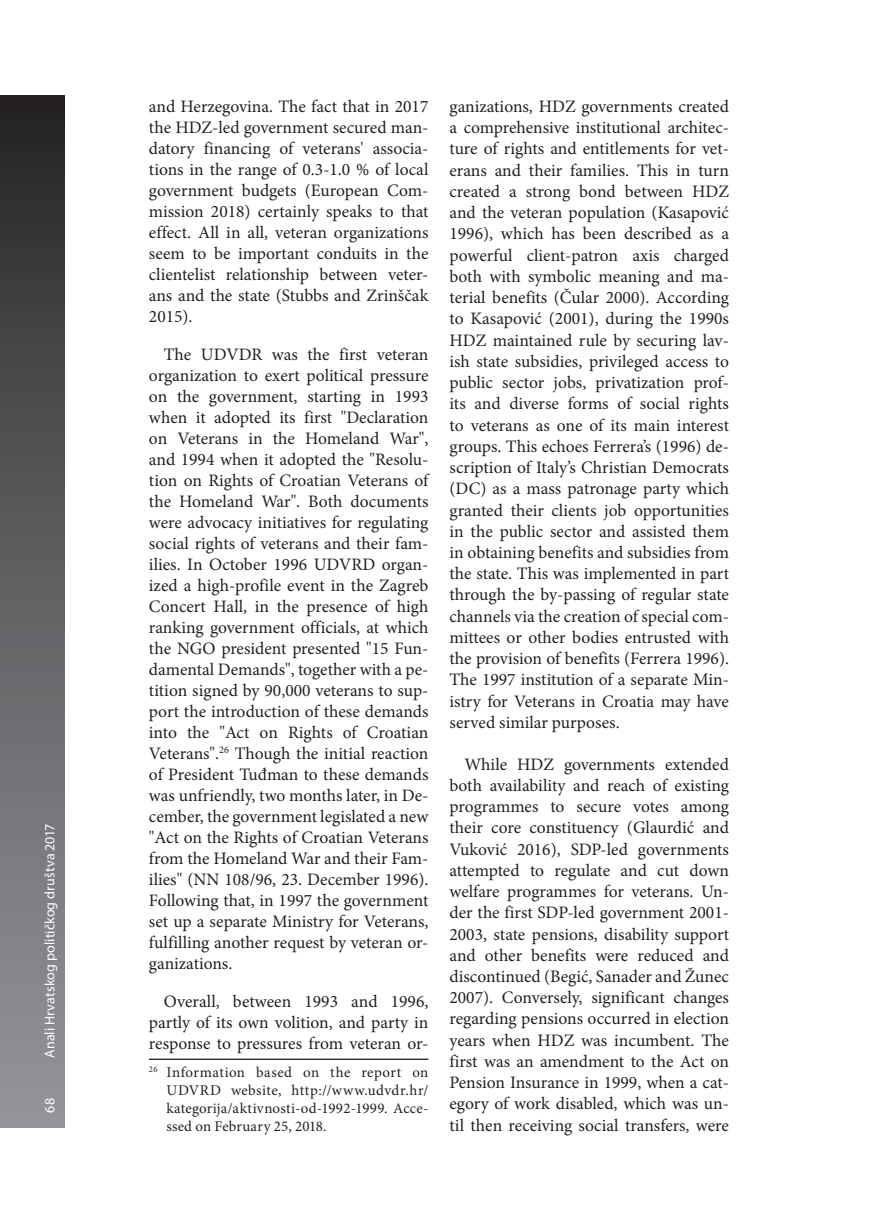
<style>
.page{position:relative;width:878px;height:1230px;background:#fff}
.page>*{position:absolute;margin:0;border:0;box-sizing:border-box;transform-origin:0 0}
.t1{font:17.5px/21.2px "Minion Pro";color:#231f20;text-align:justify}
.t2{font:14.88px/17.8px "Minion Pro";letter-spacing:.015em;color:#231f20;text-align:justify}
.t3{font:14px "Myriad Pro";letter-spacing:.005em;color:#fff}
</style>
<div class="page">
<div style="left:0;top:95px;width:64px;height:1032px;background:linear-gradient(to bottom,#292728,#979a9d)"></div>
<hr style="left:149px;top:1058px;width:279px;height:1px;background:#231f20">
<p class="t3" style="left:41px;top:1057px;width:236px;rotate:-90deg">Anali Hrvatskog političkog društva 2017</p>
<p class="t3" style="left:41px;top:1112px;width:16px;rotate:-90deg">68</p>
<p class="t1" style="left:149px;top:96px;width:281px">and Herzegovina. The fact that in 2017 the HDZ-led government secured man&shy;datory financing of veterans' associa&shy;tions in the range of 0.3-1.0 % of local government budgets (European Com&shy;mission 2018) certainly speaks to that effect. All in all, veteran organizations seem to be important conduits in the clientelist relationship between veter&shy;ans and the state (Stubbs and Zrinščak 2015).</p>
<p class="t1" style="left:149px;top:344px;width:281px;text-indent:15px">The UDVDR was the first veteran organization to exert political pressure on the government, starting in 1993 when it adopted its first "Declaration on Veterans in the Homeland War", and 1994 when it adopted the "Resolu&shy;tion on Rights of Croatian Veterans of the Homeland War". Both documents were advocacy initiatives for regulating social rights of veterans and their fam&shy;ilies. In October 1996 UDVRD organ&shy;ized a high-profile event in the Zagreb Concert Hall, in the presence of high ranking government officials, at which the NGO president presented "15 Fun&shy;damental Demands", together with a pe&shy;tition signed by 90,000 veterans to sup&shy;port the introduction of these demands into the "Act on Rights of Croatian Veterans".<sup>26</sup> Though the initial reaction of President Tuđman to these demands was unfriendly, two months later, in De&shy;cember, the government legislated a new "Act on the Rights of Croatian Veterans from the Homeland War and their Fam&shy;ilies" (NN 108/96, 23. December 1996).<br>Following that, in 1997 the government set up a separate Ministry for Veterans, fulfilling another request by veteran or&shy;ganizations.</p>
<p class="t1" style="left:149px;top:991px;width:281px;text-indent:15px">Overall, between 1993 and 1996, partly of its own volition, and party in response to pressures from veteran or-</p>
<p class="t2" style="left:166px;top:1063px;width:263px;text-indent:-17px"><sup>26</sup> Information based on the report on UDVRD website, http://www.udvdr.hr/ kategorija/aktivnosti-od-1992-1999. Acce&shy;ssed on February 25, 2018.</p>
<p class="t1" style="left:449px;top:96px;width:281px">ganizations, HDZ governments created a comprehensive institutional architec&shy;ture of rights and entitlements for vet&shy;erans and their families. This in turn created a strong bond between HDZ and the veteran population (Kasapović 1996), which has been described as a powerful client-patron axis charged both with symbolic meaning and ma&shy;terial benefits (Čular 2000). According to Kasapović (2001), during the 1990s HDZ maintained rule by securing lav&shy;ish state subsidies, privileged access to public sector jobs, privatization prof&shy;its and diverse forms of social rights to veterans as one of its main interest groups. This echoes Ferrera’s (1996) de&shy;scription of Italy’s Christian Democrats (DC) as a mass patronage party which granted their clients job opportunities in the public sector and assisted them in obtaining benefits and subsidies from the state. This was implemented in part through the by-passing of regular state channels via the creation of special com&shy;mittees or other bodies entrusted with the provision of benefits (Ferrera 1996).<br>The 1997 institution of a separate Min&shy;istry for Veterans in Croatia may have served similar purposes.</p>
<p class="t1" style="left:449px;top:753px;width:281px;text-indent:15px">While HDZ governments extended both availability and reach of existing programmes to secure votes among their core constituency (Glaurdić and Vuković 2016), SDP-led governments attempted to regulate and cut down welfare programmes for veterans. Un&shy;der the first SDP-led government 2001- 2003, state pensions, disability support and other benefits were reduced and discontinued (Begić, Sanader and Žunec 2007). Conversely, significant changes regarding pensions occurred in election years when HDZ was incumbent. The first was an amendment to the Act on Pension Insurance in 1999, when a cat&shy;egory of work disabled, which was un&shy;til then receiving social transfers, were</p>
</div>
